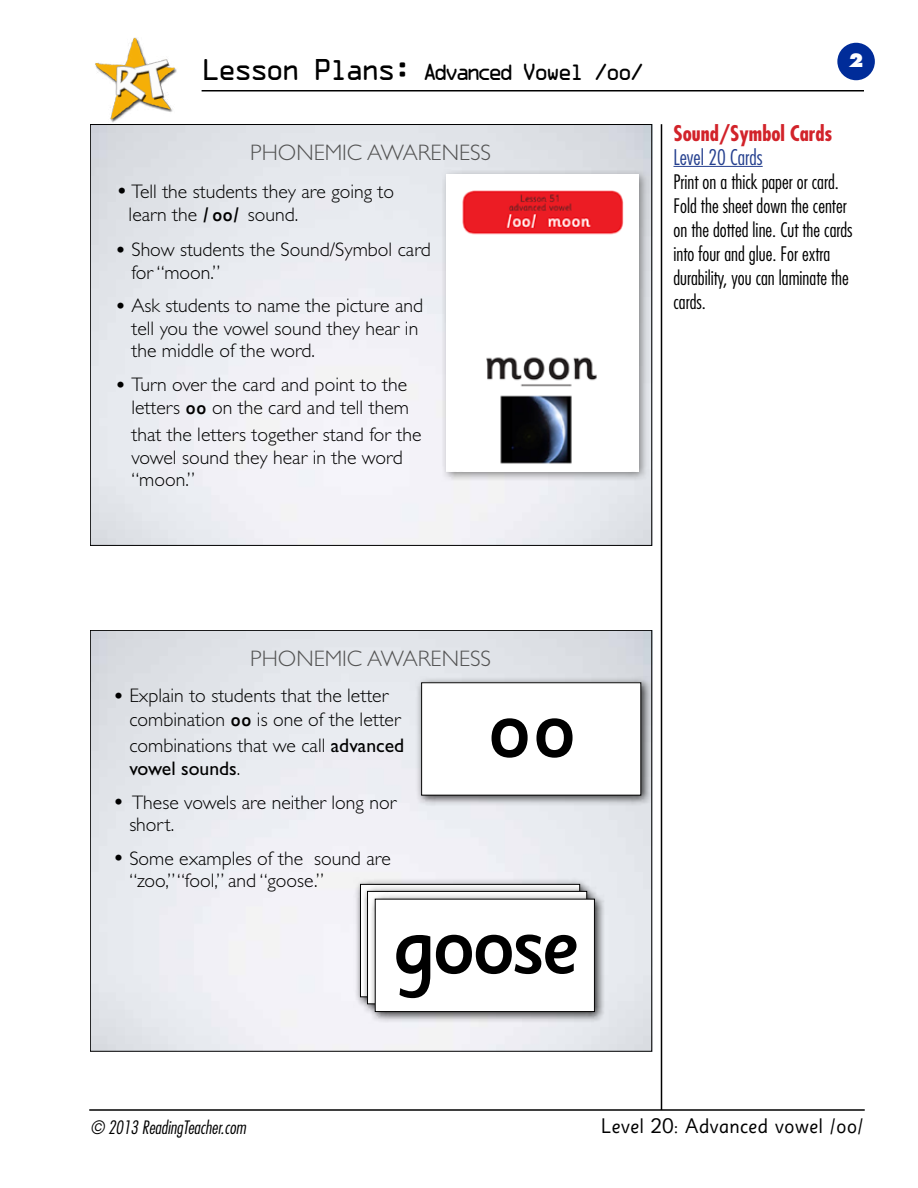
<style>
.page{position:relative;width:918px;height:1188px;background:#fff}
.page>*{position:absolute;margin:0;border:0;box-sizing:border-box;transform-origin:0 0}
.t1{font:500 84.3px "Sassoon Sans US Md";letter-spacing:-.04em;color:#000}
.t2{font:300 22.5px "Gill Sans";color:#535353}
.t3{font:21px "OCRA";letter-spacing:-.2em;color:#000}
.t4{font:21px "Sassoon Sans US Rg";color:#000}
.t5{font:700 condensed 21px "Futura";color:#d2232a}
.t6{font:300 condensed 21px "Futura";color:#25408f}
.t7{font:300 19.65px/22.5px "Gill Sans";color:#000}
.t8{font:300 condensed 19.5px/24px "Futura";color:#000}
.t9{font:italic 300 condensed 18px "Futura";color:#000}
.t10{font:800 18px "Futura";color:#fff}
.s1{font-size:27px}
.s2{font-size:24.6px}
.s3{font-family:"Sassoon Sans US Md";font-weight:500}
.s4{font-weight:400}
</style>
<div class="page">
<div style="left:837px;top:43px;width:38px;height:37px;background:#002c99;border-radius:50%"></div>
<hr style="left:202px;top:90px;width:662px;height:2px;background:#000">
<hr style="left:661px;top:124px;width:1px;height:986px;background:#000">
<hr style="left:89px;top:1109px;width:776px;height:2px;background:#000">
<img style="left:95px;top:38px;width:82px;height:85px">
<img style="left:441px;top:169px;width:207px;height:313px">
<img style="left:446px;top:174px;width:192px;height:297px">
<img style="left:415px;top:676px;width:235px;height:131px">
<div style="left:422px;top:683px;width:219px;height:112px;background:#fff"></div>
<div style="left:421px;top:682px;width:220px;height:114px;border:1px solid #000"></div>
<img style="left:354px;top:877px;width:237px;height:131px">
<img style="left:360px;top:885px;width:239px;height:131px">
<div style="left:367px;top:891px;width:220px;height:113px;border:1px solid #000"></div>
<img style="left:368px;top:893px;width:238px;height:130px">
<div style="left:375px;top:899px;width:219px;height:113px;background:#fff"></div>
<div style="left:375px;top:899px;width:220px;height:113px;border:1px solid #000"></div>
<hr style="left:674px;top:166px;width:89px;height:1px;background:#25408f">
<p class="t3" style="left:202px;top:63px;width:444px"><span class="s1">Lesson Plans:</span> Advanced Vowel /oo/</p>
<p class="t10" style="left:849px;top:49px;width:16px">2</p>
<p class="t2" style="left:250px;top:140px;width:242px">PHONEMIC AWARENESS</p>
<p class="t7" style="left:129px;top:180px;width:267px;line-height:23.2px;text-indent:-13px"><span class="s2">•</span> Tell the students they are going to learn the <span class="s3">/ oo/</span> sound.</p>
<p class="t7" style="left:131px;top:238px;width:301px;text-indent:-17px"><span class="s2">•</span> Show students the Sound/Symbol card for “moon.”</p>
<p class="t7" style="left:131px;top:295px;width:293px;text-indent:-17px"><span class="s2">•</span> Ask students to name the picture and tell you the vowel sound they hear in the middle of the word.</p>
<p class="t7" style="left:115px;top:373px;width:296px;line-height:23.2px;text-align:right"><span class="s2">•</span> Turn over the card and point to the letters <span class="s3">oo</span> on the card and tell them</p>
<p class="t7" style="left:131px;top:423px;width:292px">that the letters together stand for the vowel sound they hear in the word “moon.”</p>
<p class="t5" style="left:674px;top:120px;width:160px">Sound/Symbol Cards</p>
<p class="t6" style="left:674px;top:144px;width:91px">Level 20 Cards</p>
<p class="t8" style="left:674px;top:169px;width:181px">Print on a thick paper or card.<br>Fold the sheet down the center on the dotted line. Cut the cards into four and glue. For extra durability, you can laminate the cards.</p>
<p class="t2" style="left:250px;top:646px;width:242px">PHONEMIC AWARENESS</p>
<p class="t7" style="left:129px;top:684px;width:273px;line-height:23.2px;text-indent:-17px"><span class="s2">•</span> Explain to students that the letter combination <span class="s3">oo</span> is one of the letter</p>
<p class="t7" style="left:129px;top:735px;width:276px">combinations that we call <span class="s4">advanced vowel sounds</span>.</p>
<p class="t7" style="left:129px;top:791px;width:268px;text-indent:-17px"><span class="s2">•</span> These vowels are neither long nor short.</p>
<p class="t7" style="left:129px;top:847px;width:263px;text-indent:-17px"><span class="s2">•</span> Some examples of the sound are “zoo,” “fool,” and “goose.”</p>
<h1 class="t1" style="left:487px;top:682px;width:91px">oo</h1>
<h1 class="t1" style="left:414px;top:890px;width:129px">fool</h1>
<h1 class="t1" style="left:408px;top:883px;width:126px">z o</h1>
<h1 class="t1" style="left:392px;top:898px;width:190px">go se</h1>
<p class="t9" style="left:90px;top:1116px;width:157px">© 2013 ReadingTeacher.com</p>
<p class="t4" style="left:601px;top:1115px;width:264px">Level 20: Advanced vowel /oo/</p>
</div>
